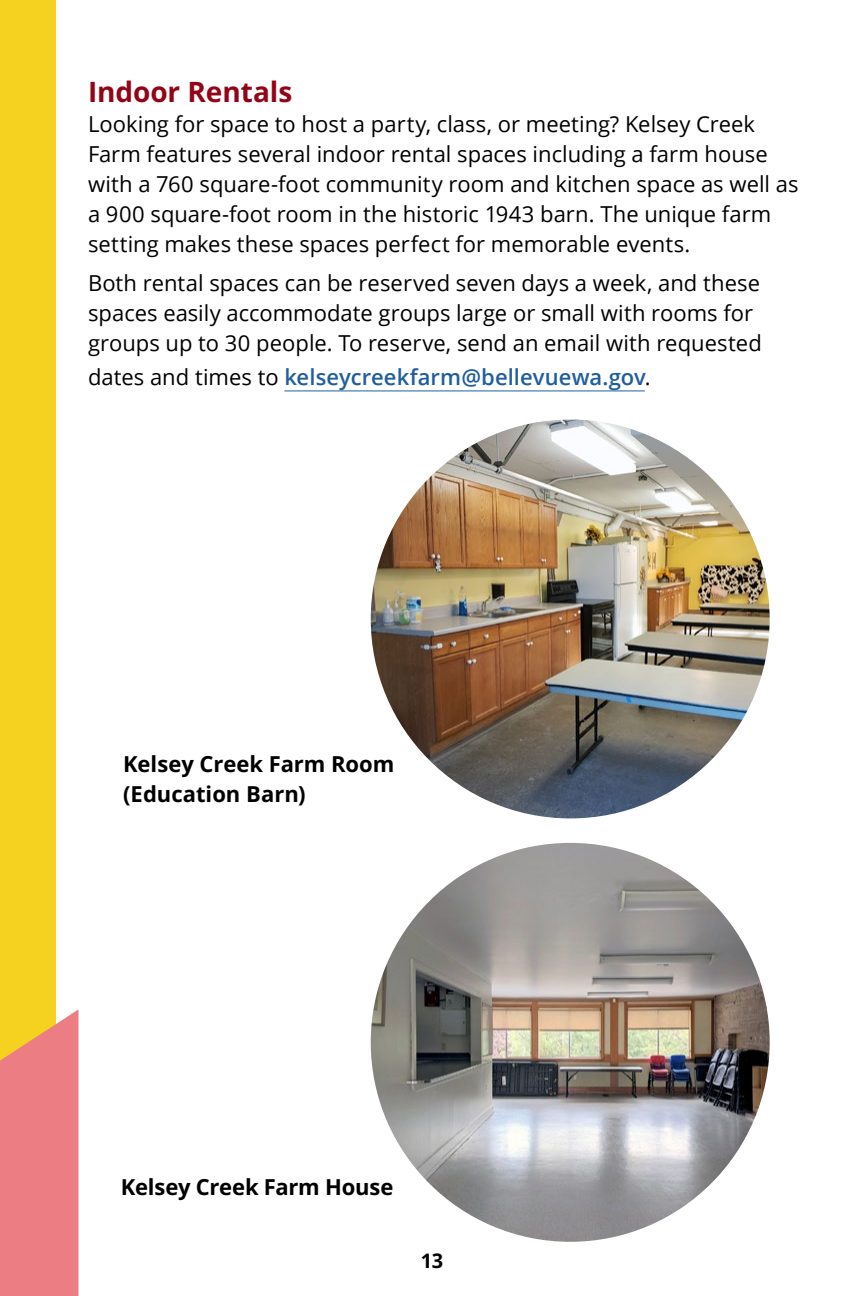
<style>
.page{position:relative;width:864px;height:1296px;background:#fff}
.page>*{position:absolute;margin:0;border:0;box-sizing:border-box;transform-origin:0 0}
.class_names{font:700 28px "Open Sans";letter-spacing:-.005em;color:#940417}
.decription{font:22px/30px "Open Sans";color:#000}
.decription-2{font:700 22px/30px "Open Sans";letter-spacing:-.005em;color:#000}
.decription-3{font:600 22px "Open Sans";color:#215e9e}
.t1{font:700 20px "Open Sans";color:#000}
.s1{font-weight:400;color:#000}
</style>
<div class="page">
<div style="left:0;top:0;width:56px;height:1296px;background:#f5d220"></div>
<hr style="left:284px;top:390px;width:361px;height:1px;background:#215e9e">
<img style="left:371px;top:420px;width:399px;height:398px;border-radius:199px">
<img style="left:371px;top:843px;width:399px;height:399px;border-radius:199px">
<svg style="left:0;top:1010px;width:78px;height:286px;background:#ec847b"></svg>
<h2 class="class_names" style="left:88px;top:72px;width:206px">Indoor Rentals</h2>
<p class="decription" style="left:88px;top:108px;width:712px">Looking for space to host a party, class, or meeting? Kelsey Creek Farm features several indoor rental spaces including a farm house with a 760 square-foot community room and kitchen space as well as a 900 square-foot room in the historic 1943 barn. The unique farm setting makes these spaces perfect for memorable events.</p>
<p class="decription" style="left:88px;top:267px;width:675px">Both rental spaces can be reserved seven days a week, and these spaces easily accommodate groups large or small with rooms for groups up to 30 people. To reserve, send an email with requested</p>
<p class="decription-3" style="left:88px;top:362px;width:564px"><span class="s1">dates and times to</span> kelseycreekfarm@bellevuewa.gov<span class="s1">.</span></p>
<p class="decription-2" style="left:123px;top:748px;width:273px">Kelsey Creek Farm Room (Education Barn)</p>
<p class="decription-2" style="left:121px;top:1172px;width:274px">Kelsey Creek Farm House</p>
<p class="t1" style="left:421px;top:1247px;width:24px">13</p>
</div>
